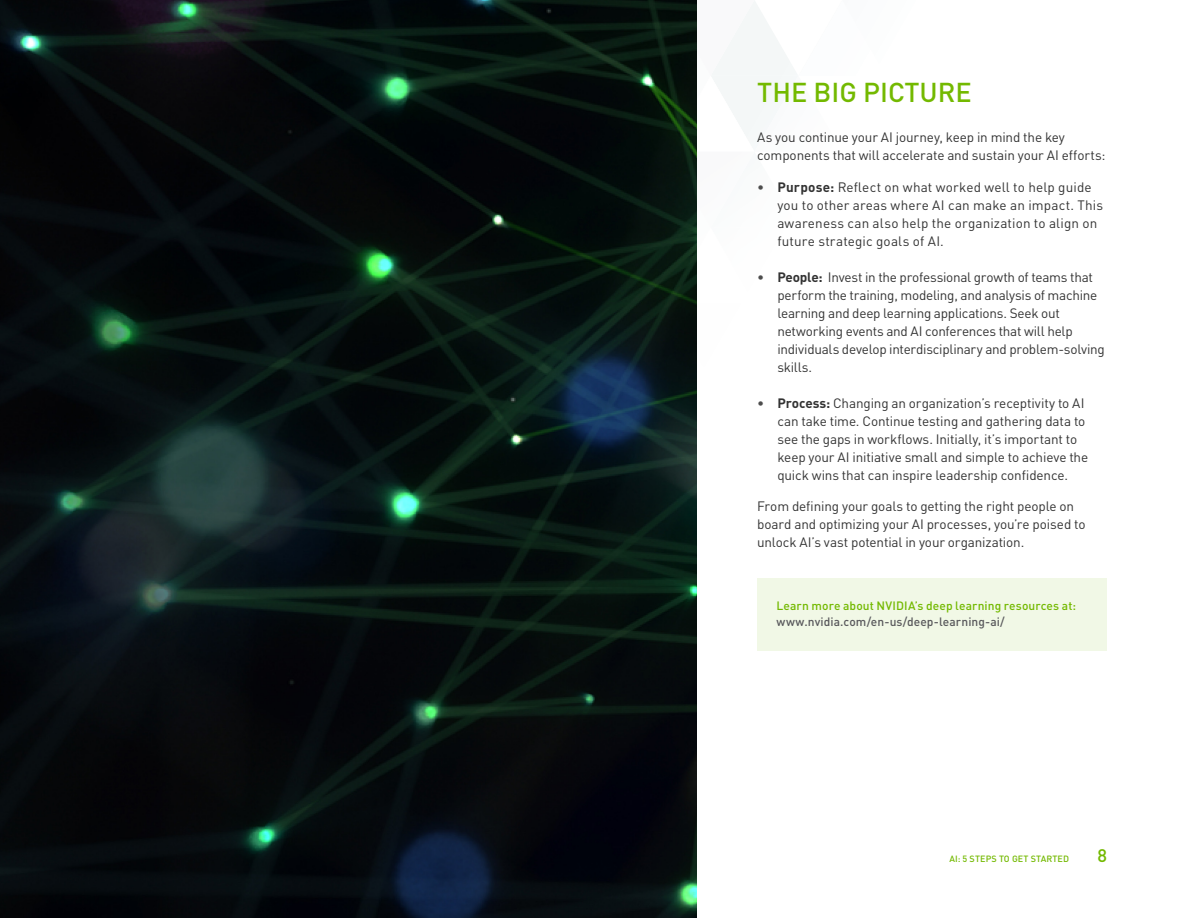
<style>
.page{position:relative;width:1188px;height:918px;background:#fff}
.page>*{position:absolute;margin:0;border:0;box-sizing:border-box;transform-origin:0 0}
.t1{font:500 27px "DIN Pro";color:#73b900}
.t2{font:500 18px "DIN Pro";color:#73b900}
.t3{font:13.5px/18px "DIN Pro";letter-spacing:-.01em;color:#333}
.t4{font:13.5px/18px "DIN Pro";letter-spacing:.01em;color:#333}
.sidebar_H1{font:500 12px/16.5px "DIN Pro";letter-spacing:.005em;color:#73b900}
.t5{font:500 9px "DIN Pro";letter-spacing:.01em;color:#73b900}
.s1{color:#4d4d4d}
.s2{font-weight:700}
.s3{color:#59595c}
</style>
<div class="page">
<svg style="left:712px;top:1px;width:78px;height:136px"></svg>
<div style="left:757px;top:579px;width:350px;height:72px;background:#f1f8e6"></div>
<img style="left:0;top:0;width:697px;height:918px">
<h2 class="t1" style="left:757px;top:74px;width:216px">THE BIG PICTURE</h2>
<h2 class="t3" style="left:757px;top:128px;width:350px">As you continue your AI journey, keep in mind the key components that will accelerate and sustain your AI efforts:</h2>
<p class="t4" style="left:777px;top:177px;width:327px;text-indent:-20px"><span class="s1">•</span> <span class="s2">Purpose:</span> Reflect on what worked well to help guide you to other areas where AI can make an impact. This awareness can also help the organization to align on future strategic goals of AI.</p>
<p class="t3" style="left:777px;top:267px;width:329px;text-indent:-20px"><span class="s1">•</span> <span class="s2">People:</span> Invest in the professional growth of teams that perform the training, modeling, and analysis of machine learning and deep learning applications. Seek out networking events and AI conferences that will help individuals develop interdisciplinary and problem-solving skills.</p>
<p class="t3" style="left:777px;top:393px;width:312px;text-indent:-20px"><span class="s1">•</span> <span class="s2">Process:</span> Changing an organization’s receptivity to AI can take time. Continue testing and gathering data to see the gaps in workflows. Initially, it’s important to keep your AI initiative small and simple to achieve the quick wins that can inspire leadership confidence.</p>
<h2 class="t3" style="left:757px;top:497px;width:330px">From defining your goals to getting the right people on board and optimizing your AI processes, you’re poised to unlock AI’s vast potential in your organization.</h2>
<p class="sidebar_H1" style="left:776px;top:597px;width:301px">Learn more about NVIDIA’s deep learning resources at: <span class="s3">www.nvidia.com/en-us/deep-learning-ai/</span></p>
<p class="t5" style="left:949px;top:852px;width:121px">AI: 5 STEPS TO GET STARTED</p>
<h2 class="t2" style="left:1097px;top:843px;width:11px">8</h2>
</div>
